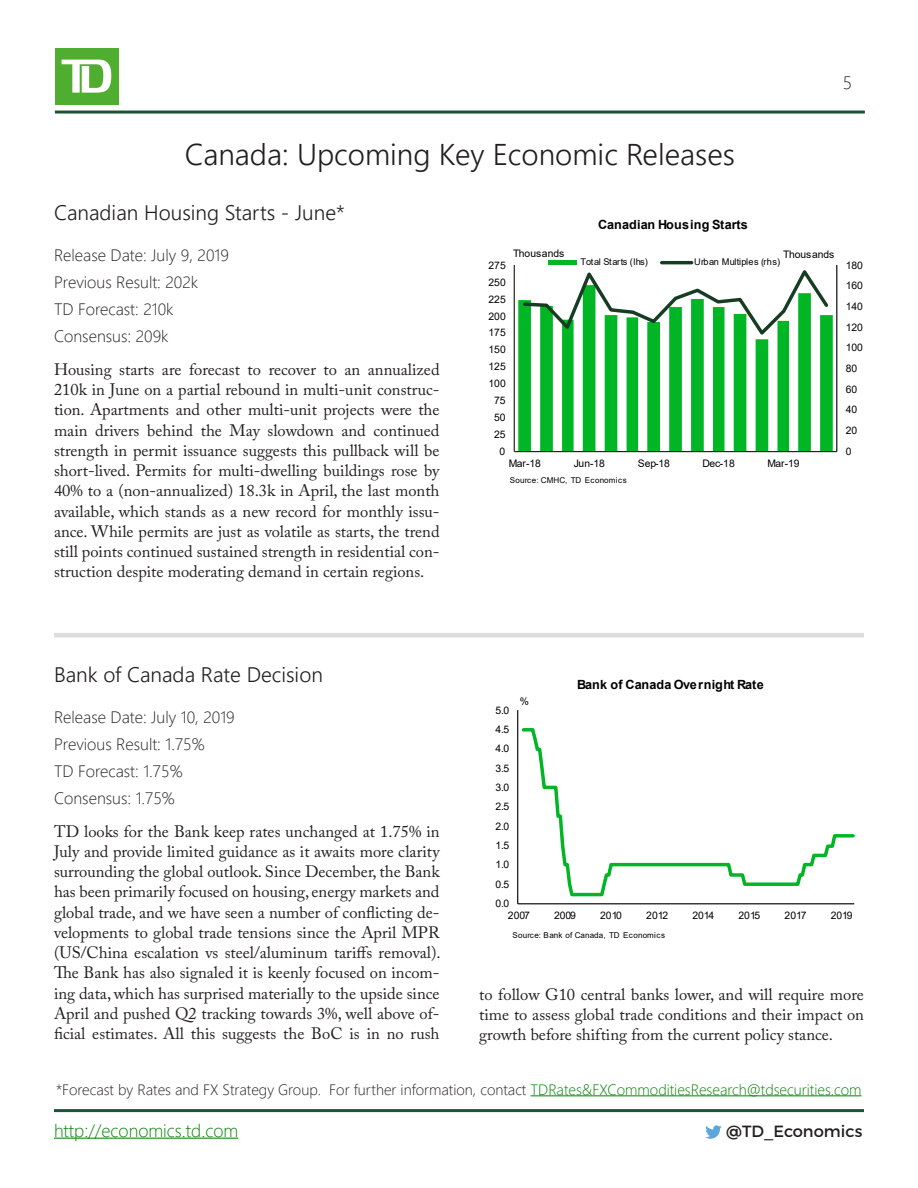
<style>
.page{position:relative;width:918px;height:1188px;background:#fff}
.page>*{position:absolute;margin:0;border:0;box-sizing:border-box;transform-origin:0 0}
.region_page_title{font:30px "Webly Sleek UI Semilight";color:#231f20}
.Upcoming_Release_Tit{font:21px "Webly Sleek UI Semilight";color:#231f20}
.t1{font:18px "Webly Sleek UI Light";color:#038203}
.t2{font:18px "Webly Sleek UI Light";color:#231f20}
.Paragraph{font:16.5px/20.2px "Adobe Caslon Pro";color:#231f20;text-align:justify}
.Upcoming_Release_Num{font:16.5px "Webly Sleek UI Light";color:#231f20}
.t3{font:16.2px "Montserrat";color:#231f20}
.Paragraph-2{font:15px "Webly Sleek UI Light";color:#231f20}
.t4{font:700 12.75px "Arial";color:#000}
.t5{font:700 12.6px "Arial";color:#000}
.t6{font:10.35px "Arial";color:#000}
.t7{font:9.15px "Arial";letter-spacing:.03em;color:#000}
.t8{font:9.15px "Arial";letter-spacing:-.03em;color:#000}
.t9{font:8.1px "Arial";letter-spacing:.015em;color:#000}
.s1{color:#038203}
</style>
<div class="page">
<hr style="left:55px;top:111px;width:810px;height:3px;background:#1c5336">
<div style="left:55px;top:48px;width:63px;height:57px;background:#4fad2f"></div>
<svg style="left:62px;top:60px;width:49px;height:33px"></svg>
<svg style="left:705px;top:1125px;width:17px;height:14px"></svg>
<hr style="left:54px;top:1138px;width:184px;height:1px;background:#038203">
<hr style="left:54px;top:1109px;width:810px;height:3px;background:#1c5336">
<hr style="left:531px;top:1095px;width:331px;height:1px;background:#038203">
<hr style="left:54px;top:633px;width:810px;height:4px;background:#ddd">
<svg style="left:518px;top:300px;width:315px;height:151px;fill:#00b624"></svg>
<hr style="left:836px;top:265px;width:1px;height:187px;background:#000">
<hr style="left:514px;top:265px;width:1px;height:187px;background:#1a230b">
<hr style="left:514px;top:451px;width:323px;height:1px;background:#1a230b">
<svg style="left:521px;top:270px;width:310px;height:68px"></svg>
<hr style="left:548px;top:260px;width:29px;height:4px;background:#00b624">
<hr style="left:662px;top:261px;width:30px;height:3px;background:#163d22">
<hr style="left:517px;top:710px;width:1px;height:194px;background:#000">
<hr style="left:518px;top:903px;width:336px;height:1px;background:#000">
<svg style="left:521px;top:728px;width:334px;height:169px"></svg>
<p class="t2" style="left:843px;top:69px;width:11px">5</p>
<p class="region_page_title" style="left:185px;top:132px;width:552px">Canada: Upcoming Key Economic Releases</p>
<p class="Upcoming_Release_Tit" style="left:54px;top:197px;width:292px">Canadian Housing Starts - June*</p>
<p class="Upcoming_Release_Num" style="left:54px;top:243px;width:176px">Release Date: July 9, 2019</p>
<p class="Upcoming_Release_Num" style="left:54px;top:270px;width:146px">Previous Result: 202k</p>
<p class="Upcoming_Release_Num" style="left:54px;top:297px;width:121px">TD Forecast: 210k</p>
<p class="Upcoming_Release_Num" style="left:54px;top:324px;width:116px">Consensus: 209k</p>
<p class="Paragraph" style="left:54px;top:359px;width:387px">Housing starts are forecast to recover to an annualized 210k in June on a partial rebound in multi-unit construc&shy;tion. Apartments and other multi-unit projects were the main drivers behind the May slowdown and continued strength in permit issuance suggests this pullback will be short-lived. Permits for multi-dwelling buildings rose by 40% to a (non-annualized) 18.3k in April, the last month available, which stands as a new record for monthly issu&shy;ance. While permits are just as volatile as starts, the trend still points continued sustained strength in residential con&shy;struction despite moderating demand in certain regions.</p>
<p class="t5" style="left:598px;top:215px;width:151px">Canadian Housing Starts</p>
<p class="t8" style="left:580px;top:256px;width:69px">Total Starts (lhs)</p>
<p class="t7" style="left:694px;top:256px;width:88px">Urban Multiples (rhs)</p>
<p class="t6" style="left:513px;top:246px;width:53px">Thousands</p>
<p class="t6" style="left:783px;top:247px;width:53px">Thousands</p>
<p class="t6" style="left:489px;top:258px;width:19px">275</p>
<p class="t6" style="left:489px;top:275px;width:19px">250</p>
<p class="t6" style="left:489px;top:292px;width:19px">225</p>
<p class="t6" style="left:489px;top:309px;width:19px">200</p>
<p class="t6" style="left:489px;top:326px;width:19px">175</p>
<p class="t6" style="left:489px;top:343px;width:19px">150</p>
<p class="t6" style="left:489px;top:359px;width:19px">125</p>
<p class="t6" style="left:489px;top:376px;width:19px">100</p>
<p class="t6" style="left:494px;top:393px;width:13px">75</p>
<p class="t6" style="left:494px;top:410px;width:13px">50</p>
<p class="t6" style="left:494px;top:427px;width:13px">25</p>
<p class="t6" style="left:500px;top:444px;width:7px">0</p>
<p class="t6" style="left:509px;top:456px;width:34px">Mar-18</p>
<p class="t6" style="left:574px;top:456px;width:33px">Jun-18</p>
<p class="t6" style="left:638px;top:456px;width:34px">Sep-18</p>
<p class="t6" style="left:703px;top:456px;width:34px">Dec-18</p>
<p class="t6" style="left:767px;top:456px;width:34px">Mar-19</p>
<p class="t9" style="left:510px;top:475px;width:118px">Source: CMHC, TD Economics</p>
<p class="t6" style="left:846px;top:258px;width:19px">180</p>
<p class="t6" style="left:846px;top:279px;width:19px">160</p>
<p class="t6" style="left:846px;top:299px;width:19px">140</p>
<p class="t6" style="left:846px;top:320px;width:19px">120</p>
<p class="t6" style="left:846px;top:341px;width:19px">100</p>
<p class="t6" style="left:846px;top:361px;width:13px">80</p>
<p class="t6" style="left:846px;top:382px;width:13px">60</p>
<p class="t6" style="left:846px;top:403px;width:13px">40</p>
<p class="t6" style="left:846px;top:423px;width:13px">20</p>
<p class="t6" style="left:846px;top:444px;width:7px">0</p>
<p class="Upcoming_Release_Tit" style="left:54px;top:659px;width:270px">Bank of Canada Rate Decision</p>
<p class="Upcoming_Release_Num" style="left:54px;top:704px;width:182px">Release Date: July 10, 2019</p>
<p class="Upcoming_Release_Num" style="left:54px;top:731px;width:152px">Previous Result: 1.75%</p>
<p class="Upcoming_Release_Num" style="left:54px;top:758px;width:130px">TD Forecast: 1.75%</p>
<p class="Upcoming_Release_Num" style="left:54px;top:785px;width:122px">Consensus: 1.75%</p>
<p class="Paragraph" style="left:54px;top:821px;width:388px">TD looks for the Bank keep rates unchanged at 1.75% in July and provide limited guidance as it awaits more clarity surrounding the global outlook. Since December, the Bank has been primarily focused on housing, energy markets and global trade, and we have seen a number of conflicting de&shy;velopments to global trade tensions since the April MPR (US/China escalation vs steel/aluminum tariffs removal).<br>The Bank has also signaled it is keenly focused on incom&shy;ing data, which has surprised materially to the upside since April and pushed Q2 tracking towards 3%, well above of&shy;ficial estimates. All this suggests the BoC is in no rush</p>
<p class="t6" style="left:495px;top:703px;width:15px">5.0</p>
<p class="t6" style="left:495px;top:722px;width:15px">4.5</p>
<p class="t6" style="left:495px;top:741px;width:15px">4.0</p>
<p class="t6" style="left:495px;top:761px;width:15px">3.5</p>
<p class="t6" style="left:495px;top:780px;width:15px">3.0</p>
<p class="t6" style="left:495px;top:800px;width:15px">2.5</p>
<p class="t6" style="left:495px;top:819px;width:15px">2.0</p>
<p class="t6" style="left:495px;top:838px;width:15px">1.5</p>
<p class="t6" style="left:495px;top:858px;width:15px">1.0</p>
<p class="t6" style="left:495px;top:877px;width:15px">0.5</p>
<p class="t6" style="left:495px;top:896px;width:15px">0.0</p>
<p class="t6" style="left:520px;top:694px;width:11px">%</p>
<p class="t4" style="left:577px;top:675px;width:188px">Bank of Canada Overnight Rate</p>
<p class="t6" style="left:508px;top:908px;width:23px">2007</p>
<p class="t6" style="left:554px;top:908px;width:23px">2009</p>
<p class="t6" style="left:600px;top:908px;width:23px">2010</p>
<p class="t6" style="left:646px;top:908px;width:23px">2012</p>
<p class="t6" style="left:692px;top:908px;width:23px">2014</p>
<p class="t6" style="left:739px;top:908px;width:23px">2015</p>
<p class="t6" style="left:785px;top:908px;width:23px">2017</p>
<p class="t6" style="left:831px;top:908px;width:23px">2019</p>
<p class="t9" style="left:512px;top:929px;width:154px">Source: Bank of Canada, TD Economics</p>
<p class="Paragraph" style="left:479px;top:984px;width:386px">to follow G10 central banks lower, and will require more time to assess global trade conditions and their impact on growth before shifting from the current policy stance.</p>
<p class="Paragraph-2" style="left:56px;top:1078px;width:807px">*Forecast by Rates and FX Strategy Group. For further information, contact <span class="s1">TDRates&amp;FXCommoditiesResearch@tdsecurities.com</span></p>
<p class="t1" style="left:54px;top:1117px;width:186px">http://economics.td.com</p>
<p class="t3" style="left:726px;top:1121px;width:138px">@TD_Economics</p>
</div>
